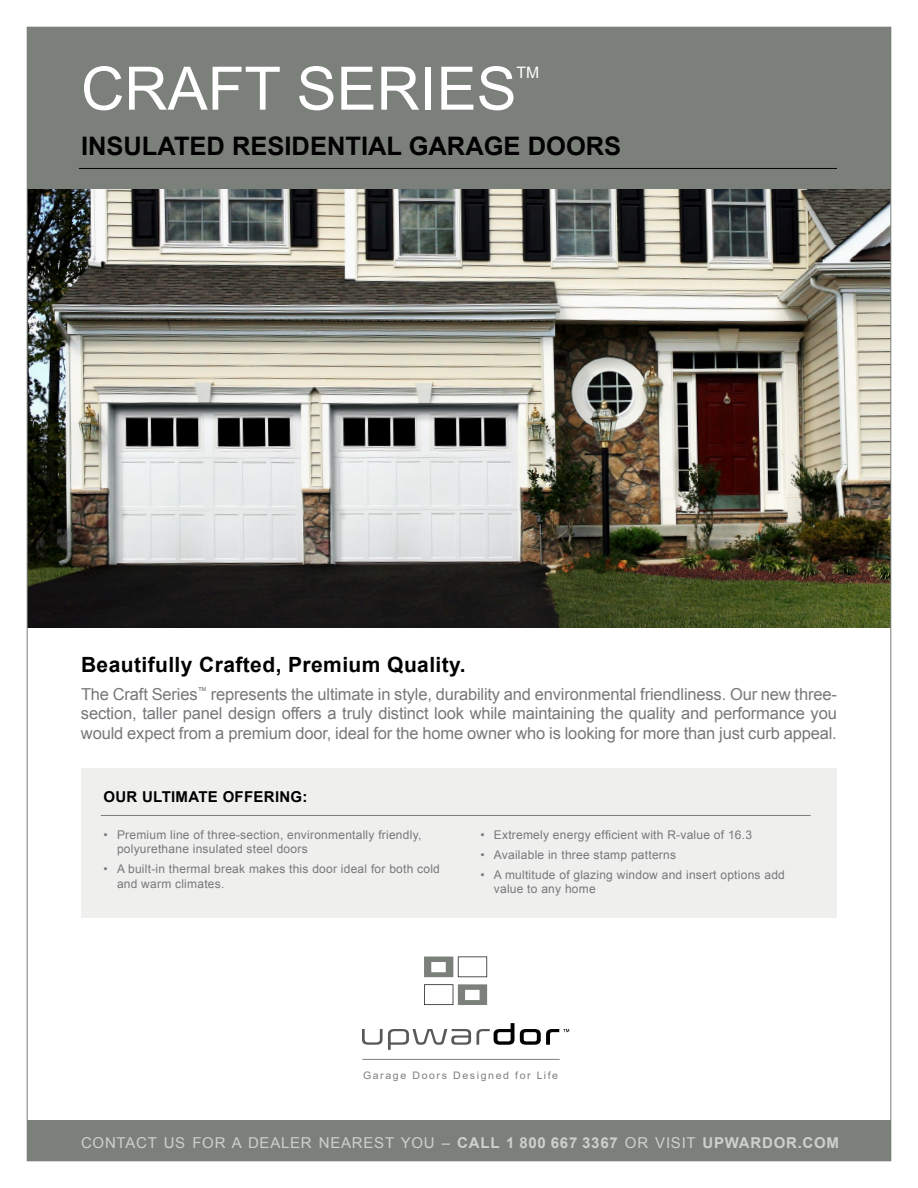
<style>
.page{position:relative;width:918px;height:1188px;background:#fff}
.page>*{position:absolute;margin:0;border:0;box-sizing:border-box;transform-origin:0 0}
.t1{font:60px "Arial";color:#fff}
.t2{font:700 25.5px "Arial";color:#000}
.t3{font:700 21px "Arial";letter-spacing:.02em;color:#000}
.t4{font:16.5px/19.8px "Arial";letter-spacing:-.01em;color:#77787b;text-align:justify}
.t5{font:15.75px "Arial";color:#fff}
.t6{font:15px "Arial";letter-spacing:.05em;color:#cfd0cd}
.t7{font:700 15px "Arial";letter-spacing:.02em;color:#000}
.t8{font:12px/14.4px "Arial";letter-spacing:.02em;color:#77787b}
.t9{font:10.35px "Arial";letter-spacing:.15em;color:#7c807b}
.s1{font-weight:700}
</style>
<div class="page">
<img style="left:29px;top:189px;width:860px;height:438px">
<div style="left:27px;top:1120px;width:864px;height:41px;background:#7c807b"></div>
<div style="left:27px;top:27px;width:864px;height:162px;background:#7c807b"></div>
<hr style="left:79px;top:168px;width:758px;height:1px;background:#000">
<div style="left:81px;top:768px;width:756px;height:149px;background:#efefee"></div>
<hr style="left:101px;top:815px;width:710px;height:1px;background:#7c807b">
<svg style="left:424px;top:984px;width:63px;height:21px"></svg>
<svg style="left:424px;top:957px;width:63px;height:20px"></svg>
<svg style="left:362px;top:1023px;width:152px;height:27px"></svg>
<hr style="left:362px;top:1059px;width:198px;height:1px;background:#7c807b">
<svg style="left:520px;top:1029px;width:49px;height:16px"></svg>
<h1 class="t1" style="left:81px;top:49px;width:437px">CRAFT SERIES</h1>
<h3 class="t5" style="left:517px;top:62px;width:24px">TM</h3>
<h2 class="t2" style="left:81px;top:129px;width:542px">INSULATED RESIDENTIAL GARAGE DOORS</h2>
<h3 class="t3" style="left:81px;top:651px;width:386px">Beautifully Crafted, Premium Quality.</h3>
<p class="t4" style="left:81px;top:684px;width:757px">The Craft Series<sup>™</sup> represents the ultimate in style, durability and environmental friendliness. Our new three&shy;section, taller panel design offers a truly distinct look while maintaining the quality and performance you would expect from a premium door, ideal for the home owner who is looking for more than just curb appeal.</p>
<p class="t7" style="left:104px;top:787px;width:206px">OUR ULTIMATE OFFERING:</p>
<p class="t8" style="left:117px;top:828px;width:306px;text-indent:-14px">• Premium line of three-section, environmentally friendly, polyurethane insulated steel doors</p>
<p class="t8" style="left:117px;top:862px;width:324px;text-indent:-14px">• A built-in thermal break makes this door ideal for both cold and warm climates.</p>
<p class="t8" style="left:480px;top:828px;width:273px">• Extremely energy efficient with R-value of 16.3</p>
<p class="t8" style="left:480px;top:847px;width:197px">• Available in three stamp patterns</p>
<p class="t8" style="left:494px;top:867px;width:293px;text-indent:-14px">• A multitude of glazing window and insert options add value to any home</p>
<p class="t9" style="left:363px;top:1069px;width:197px">Garage Doors Designed for Life</p>
<p class="t6" style="left:81px;top:1133px;width:760px">CONTACT US FOR A DEALER NEAREST YOU – <span class="s1">CALL 1 800 667 3367</span> OR VISIT <span class="s1">UPWARDOR.COM</span></p>
</div>
